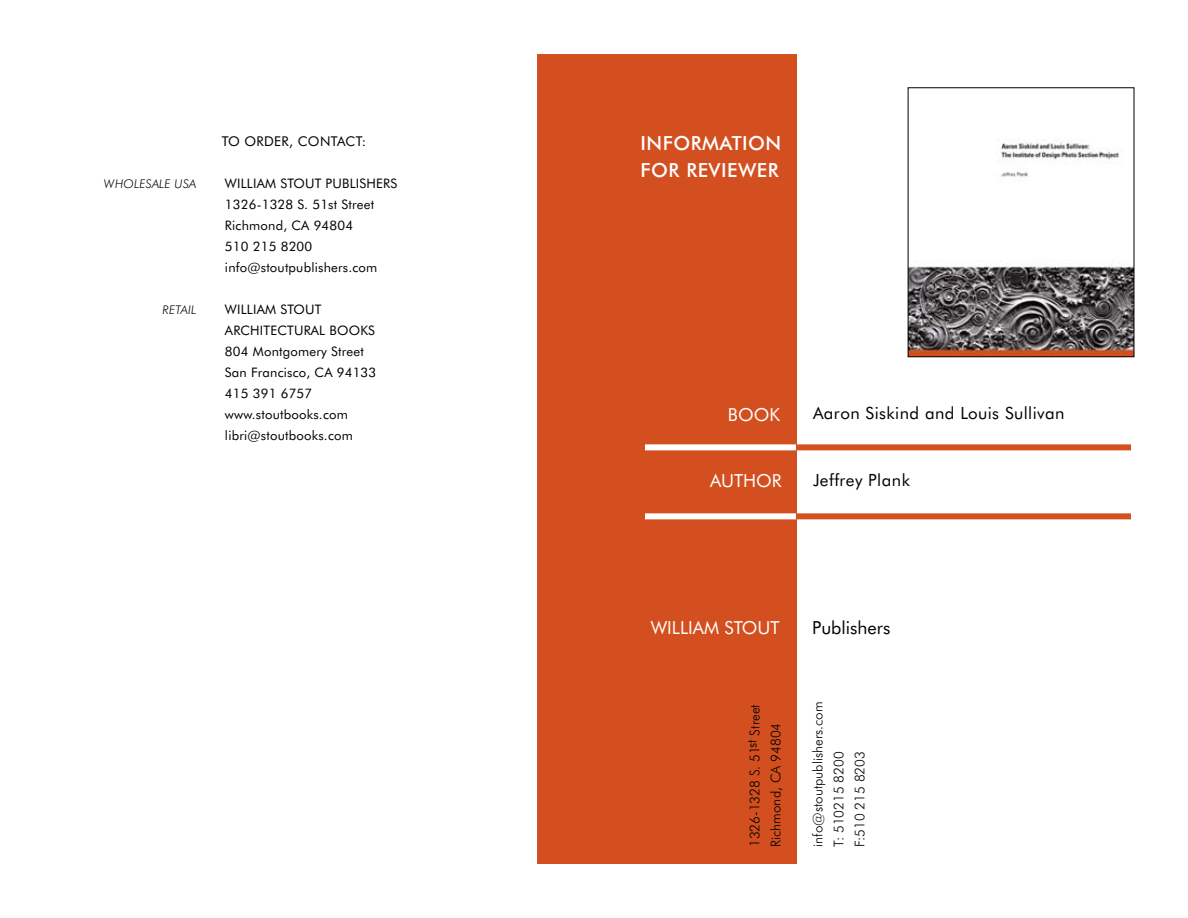
<style>
.page{position:relative;width:1188px;height:918px;background:#fff}
.page>*{position:absolute;margin:0;border:0;box-sizing:border-box;transform-origin:0 0}
.t1{font:500 19.5px/27px "Futura BT";letter-spacing:.025em;color:#fff}
.t2{font:18px "Futura BT";color:#fff}
.t3{font:18px "Futura BT";color:#000}
.t4{font:16.8px "Futura BT";letter-spacing:.025em;color:#000}
.t5{font:300 13.5px/21px "Futura BT";color:#000}
.t6{font:13.5px "Futura BT";letter-spacing:.025em;color:#000}
.t7{font:13.2px/21px "Futura BT";letter-spacing:.015em;color:#000}
.t8{font:italic 300 12px "Futura BT";letter-spacing:.025em;color:#000}
</style>
<div class="page">
<div style="left:538px;top:54px;width:259px;height:810px;background:#d34f1f"></div>
<div style="left:645px;top:444px;width:151px;height:6px;background:#fff"></div>
<div style="left:645px;top:513px;width:151px;height:6px;background:#fff"></div>
<div style="left:796px;top:444px;width:335px;height:6px;background:#d3501f"></div>
<div style="left:796px;top:513px;width:335px;height:6px;background:#d3501f"></div>
<img style="left:910px;top:139px;width:222px;height:216px">
<div style="left:908px;top:87px;width:226px;height:270px;border:1px solid #000"></div>
<p class="t6" style="left:222px;top:133px;width:146px">TO ORDER, CONTACT:</p>
<p class="t8" style="left:104px;top:177px;width:94px">WHOLESALE USA</p>
<p class="t7" style="left:225px;top:173px;width:20px">William</p>
<p class="t7" style="left:280px;top:173px;width:17px">Stout</p>
<p class="t7" style="left:225px;top:173px;width:159px;text-indent:101px">Pu blishers<br>1326-1328 S. 51st Street<br>Richmond, CA 94804<br>510 215 8200 info@stoutpublishers.com</p>
<p class="t8" style="left:163px;top:303px;width:35px">RETAIL</p>
<p class="t7" style="left:225px;top:299px;width:153px">WILLIAM STOUT<br>ARCH ITECTURAL BOOKS<br>804 Montgomery Street<br>San Francisco, CA 94133<br>415 391 6757 www.stoutbooks.com libri@stoutbooks.com</p>
<h1 class="t1" style="left:640px;top:130px;width:142px">INFORMATION<br>FOR REVIEWER</h1>
<h2 class="t2" style="left:728px;top:403px;width:54px">BOOK</h2>
<h2 class="t2" style="left:710px;top:469px;width:73px">AUTH OR</h2>
<p class="t4" style="left:813px;top:402px;width:253px">Aaron Siskind and Louis Sullivan</p>
<p class="t4" style="left:813px;top:470px;width:98px">Jeffrey Plank</p>
<h2 class="t2" style="left:651px;top:617px;width:130px">WILLIAM STOUT</h2>
<h2 class="t3" style="left:812px;top:617px;width:80px">Publishers</h2>
<p class="t5" style="left:744px;top:847px;width:144px;rotate:-90deg">1326-1328 S. 51st Street<br>Richmond, CA 94804</p>
<p class="t5" style="left:807px;top:847px;width:147px;rotate:-90deg">info@stoutpublishers.com<br>T: 510215 8200<br>F:510 215 8203</p>
</div>
